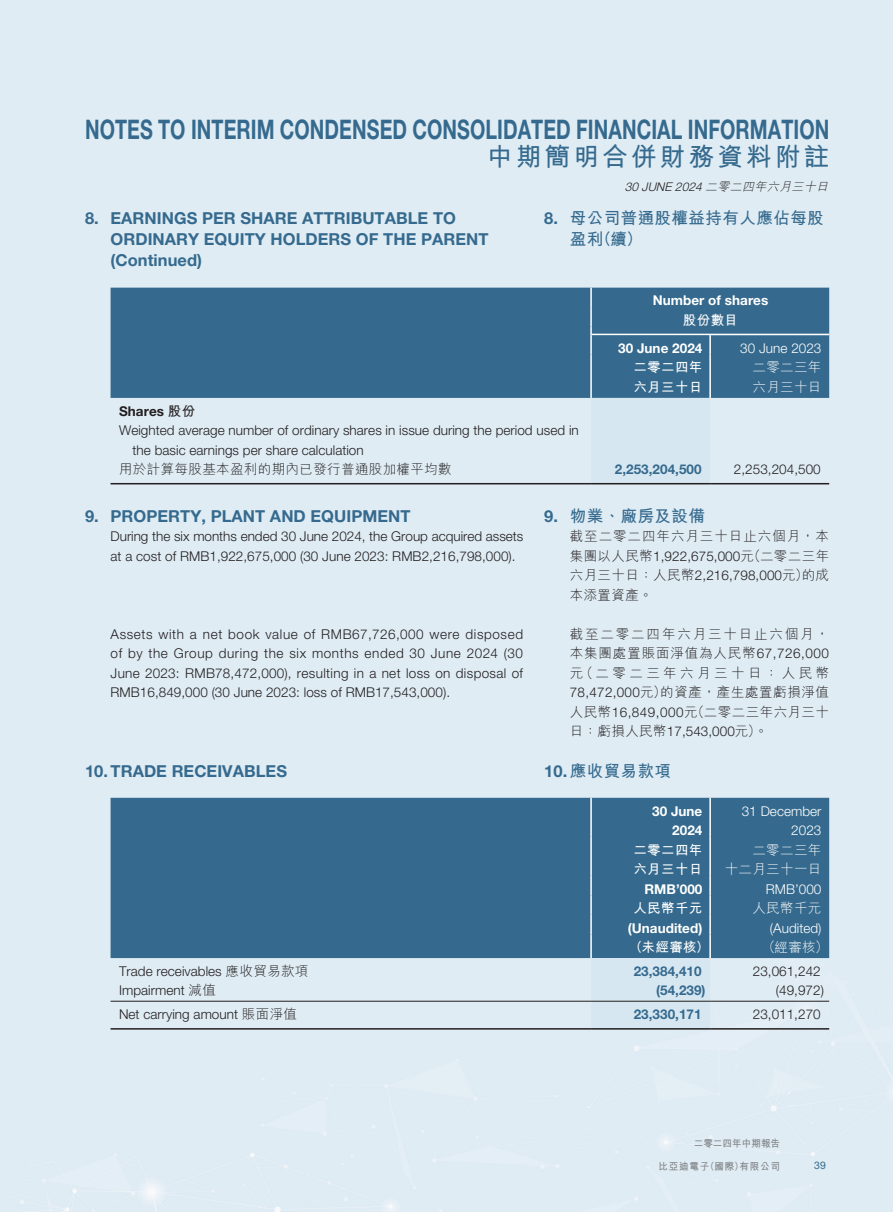
<style>
.page{position:relative;width:893px;height:1212px;background:#dfecf4}
.page>*{position:absolute;margin:0;border:0;box-sizing:border-box;transform-origin:0 0}
.t1{font:700 27px "Helvetica Neue LT Std";letter-spacing:.005em;color:#356a8e;scale:.73 1}
.t2{font:700 25.5px "M Hei HK";letter-spacing:.13em;color:#356a8e}
.t3{font:700 16.5px/21px "Helvetica Neue LT Std";letter-spacing:.005em;color:#356a8e}
.t4{font:700 16.5px/21px "M Hei HK";letter-spacing:.03em;color:#356a8e}
.t5{font:300 13.5px/19.5px "Helvetica Neue LT Std";letter-spacing:.005em;color:#231f20}
.t6{font:300 13.5px/19.5px "M Hei HK";letter-spacing:.035em;color:#231f20;text-align:justify}
.t7{font:700 13.5px/19.5px "Helvetica Neue LT Std";letter-spacing:.005em;color:#fff;text-align:right}
.t8{font:700 13.5px "Helvetica Neue LT Std";letter-spacing:.005em;color:#356a8e}
.t9{font:300 13.5px/19.5px "Helvetica Neue LT Std";letter-spacing:.005em;color:#fff;text-align:right}
.t10{font:700 13.5px/19.5px "M Hei HK";letter-spacing:.03em;color:#fff}
.t11{font:300 13.5px/19.5px "M Hei HK";letter-spacing:.03em;color:#fff}
.t12{font:700 13.5px "Helvetica Neue LT Std";letter-spacing:.005em;color:#231f20}
.t13{font:italic 300 12px "Helvetica Neue LT Std";color:#231f20}
.t14{font:10.5px "Helvetica Neue LT Std";color:#356a8e}
.t15{font:700 10.05px "M Hei HK";letter-spacing:.08em;color:#808285;scale:.96 1}
.t16{font:700 10.05px "M Hei HK";letter-spacing:.005em;color:#808285;scale:.96 1}
.s1{font-family:"M Hei HK"}
.s2{font-family:"Helvetica Neue LT Std"}
</style>
<div class="page">
<div style="left:111px;top:288px;width:479px;height:110px;background:#356a8e"></div>
<svg style="left:590px;top:288px;width:239px;height:195px;background:#7ea2ba"></svg>
<hr style="left:590px;top:335px;width:2px;height:20px;background:#fff">
<hr style="left:590px;top:355px;width:2px;height:43px;background:#fff">
<hr style="left:709px;top:335px;width:2px;height:20px;background:#fff">
<hr style="left:709px;top:355px;width:2px;height:43px;background:#fff">
<hr style="left:592px;top:334px;width:237px;height:1px;background:#fff">
<hr style="left:111px;top:483px;width:480px;height:1px;background:#231f20">
<hr style="left:591px;top:483px;width:119px;height:1px;background:#231f20">
<hr style="left:710px;top:483px;width:119px;height:1px;background:#231f20">
<div style="left:111px;top:798px;width:718px;height:160px;background:#356a8e"></div>
<svg style="left:590px;top:798px;width:121px;height:230px;background:#6891ad"></svg>
<hr style="left:709px;top:934px;width:2px;height:24px;background:#fff">
<hr style="left:111px;top:1001px;width:480px;height:1px;background:#231f20">
<hr style="left:591px;top:1001px;width:119px;height:1px;background:#231f20">
<hr style="left:710px;top:1001px;width:119px;height:1px;background:#231f20">
<hr style="left:111px;top:1028px;width:480px;height:1px;background:#231f20">
<hr style="left:591px;top:1028px;width:119px;height:1px;background:#231f20">
<hr style="left:710px;top:1028px;width:119px;height:1px;background:#231f20">
<h1 class="t1" style="left:85px;top:112px;width:1021px">NOTES TO INTERIM CONDENSED CONSOLIDATED FINANCIAL INFORMATION</h1>
<h2 class="t2" style="left:487px;top:138px;width:343px">中期簡明合併財務資料附註</h2>
<p class="t13" style="left:625px;top:179px;width:208px">30 JUNE 2024 <span class="s1">二零二四年六月三十日</span></p>
<p class="t4" style="left:570px;top:206px;width:255px;text-indent:-26px"><span class="s2">8.</span> 母公司普通股權益持有人應佔每股盈利（續）</p>
<p class="t3" style="left:111px;top:208px;width:379px;text-indent:-26px">8. EARNINGS PER SHARE ATTRIBUTABLE TO<br>ORDINARY EQUITY HOLDERS OF THE PARENT (Continued)</p>
<p class="t7" style="left:653px;top:291px;width:117px">Number of shares</p>
<p class="t10" style="left:683px;top:309px;width:57px">股份數目</p>
<p class="t7" style="left:618px;top:338px;width:86px">30 June 2024</p>
<p class="t9" style="left:740px;top:338px;width:83px">30 June 2023</p>
<p class="t10" style="left:633px;top:357px;width:71px">二零二四年六月三十日</p>
<p class="t11" style="left:752px;top:357px;width:71px">二零二三年六月三十日</p>
<p class="t12" style="left:119px;top:402px;width:78px">Shares <span class="s1">股份</span></p>
<p class="t5" style="left:119px;top:420px;width:461px">Weighted average number of ordinary shares in issue during the period used in</p>
<p class="t5" style="left:133px;top:440px;width:233px">the basic earnings per share calculation</p>
<p class="t6" style="left:119px;top:459px;width:334px">用於計算每股基本盈利的期內已發行普通股加權平均數</p>
<p class="t8" style="left:615px;top:461px;width:88px">2,253,204,500</p>
<p class="t5" style="left:734px;top:459px;width:88px">2,253,204,500</p>
<p class="t3" style="left:85px;top:505px;width:327px">9. PROPERTY, PLANT AND EQUIPMENT</p>
<p class="t5" style="left:111px;top:526px;width:414px">During the six months ended 30 June 2024, the Group acquired assets at a cost of RMB1,922,675,000 (30 June 2023: RMB2,216,798,000).</p>
<p class="t4" style="left:544px;top:503px;width:162px"><span class="s2">9.</span> 物業、廠房及設備</p>
<p class="t6" style="left:570px;top:526px;width:261px">截至二零二四年六月三十日止六個月，本集團以人民幣<span class="s2">1,922,675,000</span>元（二零二三年六月三十日：人民幣<span class="s2">2,216,798,000</span>元）的成本添置資產。</p>
<p class="t6" style="left:570px;top:624px;width:261px">截至二零二四年六月三十日止六個月，本集團處置賬面淨值為人民幣<span class="s2">67,726,000</span>元（二零二三年六月三十日：人民幣<span class="s2">78,472,000</span>元）的資產，產生處置虧損淨值人民幣<span class="s2">16,849,000</span>元（二零二三年六月三十日：虧損人民幣<span class="s2">17,543,000</span>元）。</p>
<p class="t4" style="left:544px;top:758px;width:128px"><span class="s2">10.</span> 應收貿易款項</p>
<p class="t5" style="left:111px;top:624px;width:414px;text-align:justify">Assets with a net book value of RMB67,726,000 were disposed of by the Group during the six months ended 30 June 2024 (30<br>June 2023: RMB78,472,000), resulting in a net loss on disposal of RMB16,849,000 (30 June 2023: loss of RMB17,543,000).</p>
<p class="t3" style="left:85px;top:760px;width:204px">10. TRADE RECEIVABLES</p>
<p class="t7" style="left:652px;top:801px;width:52px">30 June<br>2024</p>
<p class="t9" style="left:742px;top:801px;width:81px">31 December<br>2023</p>
<p class="t10" style="left:633px;top:839px;width:71px">二零二四年六月三十日</p>
<p class="t11" style="left:725px;top:840px;width:98px;text-align:right">二零二三年<br>十二月三十一日</p>
<p class="t7" style="left:644px;top:879px;width:60px">RMB’000</p>
<p class="t9" style="left:766px;top:879px;width:57px">RMB’000</p>
<p class="t10" style="left:633px;top:897px;width:71px">人民幣千元</p>
<p class="t11" style="left:752px;top:898px;width:71px">人民幣千元</p>
<p class="t7" style="left:628px;top:918px;width:76px">(Unaudited)</p>
<p class="t9" style="left:770px;top:918px;width:53px">(Audited)</p>
<p class="t10" style="left:629px;top:936px;width:82px">（未經審核）</p>
<p class="t11" style="left:762px;top:937px;width:68px">（經審核）</p>
<p class="t5" style="left:119px;top:961px;width:191px">Trade receivables <span class="s1">應收貿易款項</span></p>
<p class="t8" style="left:634px;top:962px;width:69px">23,384,410</p>
<p class="t5" style="left:753px;top:961px;width:69px">23,061,242</p>
<p class="t5" style="left:119px;top:980px;width:98px">Impairment <span class="s1">減值</span></p>
<p class="t8" style="left:656px;top:982px;width:51px">(54,239)</p>
<p class="t5" style="left:776px;top:980px;width:50px">(49,972)</p>
<p class="t5" style="left:119px;top:1004px;width:179px">Net carrying amount <span class="s1">賬面淨值</span></p>
<p class="t8" style="left:634px;top:1006px;width:69px">23,330,171</p>
<p class="t5" style="left:753px;top:1004px;width:69px">23,011,270</p>
<p class="t16" style="left:694px;top:1136px;width:91px">二零二四年中期報告</p>
<p class="t15" style="left:658px;top:1159px;width:128px">比亞迪電子（國際）有限公司</p>
<p class="t14" style="left:814px;top:1159px;width:13px">39</p>
</div>
